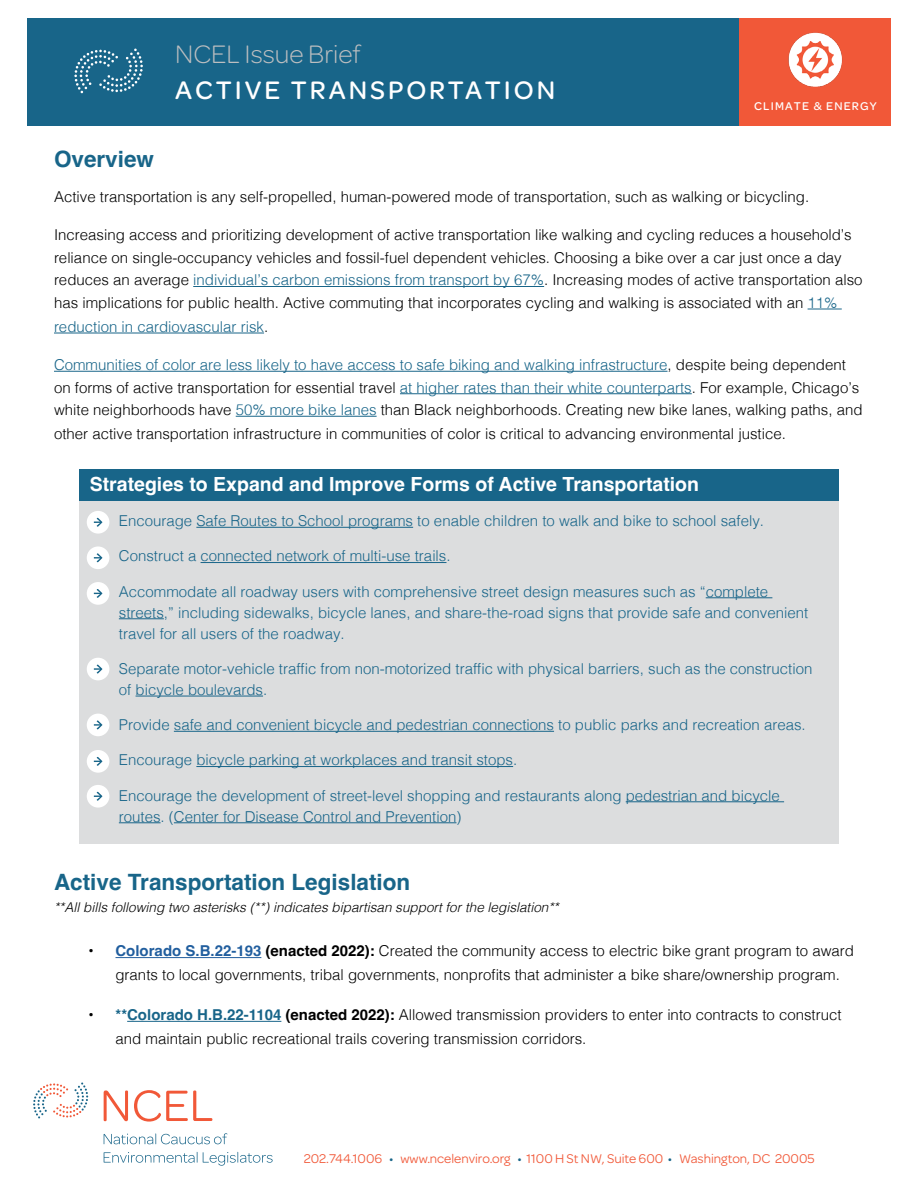
<style>
.page{position:relative;width:918px;height:1188px;background:#fff}
.page>*{position:absolute;margin:0;border:0;box-sizing:border-box;transform-origin:0 0}
.t1{font:500 27px "Omnes";letter-spacing:.11em;color:#fff}
.t2{font:300 27px "Omnes";color:#bcbec0}
.t3{font:700 22.5px "Helvetica";color:#186589}
.t4{font:700 19.5px "Helvetica";color:#fff}
.t5{font:300 15px/22.5px "Helvetica";color:#000}
.t6{font:300 15px/21px "Helvetica";color:#186589}
.t7{font:italic 300 13.5px "Helvetica";color:#000}
.t8{font:13.5px "Omnes";color:#f15838}
.t9{font:500 12px "Omnes";letter-spacing:.1em;color:#fff}
.s1{color:#186589}
.s2{color:#000}
.s3{font-weight:700}
.s4{font-weight:700;color:#215e9e}
.s5{font-weight:700;color:#186589}
</style>
<div class="page">
<div style="left:27px;top:18px;width:730px;height:108px;background:#186589"></div>
<div style="left:740px;top:18px;width:151px;height:108px;background:#f15838"></div>
<svg style="left:74px;top:49px;width:69px;height:44px"></svg>
<img style="left:788px;top:32px;width:55px;height:55px">
<svg style="left:104px;top:1133px;width:123px;height:11px"></svg>
<svg style="left:104px;top:1152px;width:169px;height:14px"></svg>
<svg style="left:104px;top:1091px;width:24px;height:30px"></svg>
<svg style="left:134px;top:1090px;width:78px;height:32px"></svg>
<svg style="left:33px;top:1083px;width:55px;height:36px"></svg>
<div style="left:79px;top:469px;width:760px;height:375px;background:#dcddde"></div>
<div style="left:79px;top:469px;width:760px;height:31px;background:#186589"></div>
<hr style="left:196px;top:527px;width:217px;height:1px;background:#186589">
<hr style="left:201px;top:562px;width:245px;height:1px;background:#186589">
<hr style="left:706px;top:597px;width:66px;height:1px;background:#186589">
<hr style="left:119px;top:618px;width:45px;height:1px;background:#186589">
<hr style="left:136px;top:696px;width:127px;height:1px;background:#186589">
<hr style="left:174px;top:731px;width:380px;height:1px;background:#186589">
<hr style="left:196px;top:766px;width:317px;height:1px;background:#186589">
<hr style="left:626px;top:801px;width:158px;height:1px;background:#186589">
<hr style="left:119px;top:822px;width:42px;height:1px;background:#186589">
<hr style="left:174px;top:822px;width:282px;height:1px;background:#186589">
<hr style="left:116px;top:957px;width:145px;height:1px;background:#215e9e">
<hr style="left:127px;top:1021px;width:154px;height:1px;background:#186589">
<hr style="left:193px;top:286px;width:351px;height:1px;background:#186589">
<hr style="left:808px;top:309px;width:34px;height:1px;background:#186589">
<hr style="left:54px;top:333px;width:210px;height:1px;background:#186589">
<hr style="left:54px;top:371px;width:614px;height:1px;background:#186589">
<hr style="left:400px;top:393px;width:292px;height:1px;background:#186589">
<hr style="left:236px;top:416px;width:141px;height:1px;background:#186589">
<div style="left:87px;top:511px;width:22px;height:23px;background:#fff;border-radius:50%"></div>
<svg style="left:94px;top:518px;width:8px;height:9px"></svg>
<div style="left:87px;top:546px;width:22px;height:23px;background:#fff;border-radius:50%"></div>
<svg style="left:94px;top:553px;width:8px;height:9px"></svg>
<div style="left:87px;top:582px;width:22px;height:23px;background:#fff;border-radius:50%"></div>
<svg style="left:94px;top:589px;width:8px;height:9px"></svg>
<div style="left:87px;top:658px;width:22px;height:22px;background:#fff;border-radius:50%"></div>
<svg style="left:94px;top:665px;width:8px;height:8px"></svg>
<div style="left:87px;top:714px;width:22px;height:22px;background:#fff;border-radius:50%"></div>
<svg style="left:94px;top:721px;width:8px;height:8px"></svg>
<div style="left:87px;top:750px;width:22px;height:23px;background:#fff;border-radius:50%"></div>
<svg style="left:94px;top:757px;width:8px;height:9px"></svg>
<div style="left:87px;top:785px;width:22px;height:23px;background:#fff;border-radius:50%"></div>
<svg style="left:94px;top:792px;width:8px;height:9px"></svg>
<h1 class="t2" style="left:175px;top:37px;width:187px">NCEL Issue Brief</h1>
<h1 class="t1" style="left:175px;top:71px;width:381px">ACTIVE TRANSPORTATION</h1>
<p class="t9" style="left:754px;top:97px;width:124px">CLIMATE &amp; ENERGY</p>
<h2 class="t3" style="left:54px;top:145px;width:102px">Overview</h2>
<p class="t5" style="left:54px;top:184px;width:757px">Active transportation is any self-propelled, human-powered mode of transportation, such as walking or bicycling.</p>
<p class="t5" style="left:54px;top:223px;width:810px">Increasing access and prioritizing development of active transportation like walking and cycling reduces a household’s reliance on single-occupancy vehicles and fossil-fuel dependent vehicles. Choosing a bike over a car just once a day reduces an average <span class="s1">individual’s carbon emissions from transport by 67%</span>. Increasing modes of active transportation also has implications for public health. Active commuting that incorporates cycling and walking is associated with an <span class="s1">11%</span></p>
<p class="t6" style="left:54px;top:315px;width:216px">reduction in cardiovascular risk<span class="s2">.</span></p>
<p class="t5" style="left:54px;top:352px;width:810px"><span class="s1">Communities of color are less likely to have access to safe biking and walking infrastructure</span>, despite being dependent on forms of active transportation for essential travel <span class="s1">at higher rates than their white counterparts</span>. For example, Chicago’s white neighborhoods have <span class="s1">50% more bike lanes</span> than Black neighborhoods. Creating new bike lanes, walking paths, and</p>
<p class="t5" style="left:54px;top:421px;width:733px">other active transportation infrastructure in communities of color is critical to advancing environmental justice.</p>
<h3 class="t4" style="left:90px;top:473px;width:611px">Strategies to Expand and Improve Forms of Active Transportation</h3>
<p class="t6" style="left:119px;top:509px;width:647px">Encourage Safe Routes to School programs to enable children to walk and bike to school safely.</p>
<p class="t6" style="left:119px;top:545px;width:333px">Construct a connected network of multi-use trails.</p>
<p class="t6" style="left:119px;top:580px;width:691px">Accommodate all roadway users with comprehensive street design measures such as “complete streets,” including sidewalks, bicycle lanes, and share-the-road signs that provide safe and convenient travel for all users of the roadway.</p>
<p class="t6" style="left:119px;top:657px;width:695px">Separate motor-vehicle traffic from non-motorized traffic with physical barriers, such as the construction of bicycle boulevards.</p>
<p class="t6" style="left:119px;top:713px;width:688px">Provide safe and convenient bicycle and pedestrian connections to public parks and recreation areas.</p>
<p class="t6" style="left:119px;top:749px;width:400px">Encourage bicycle parking at workplaces and transit stops.</p>
<p class="t6" style="left:119px;top:784px;width:663px">Encourage the development of street-level shopping and restaurants along pedestrian and bicycle routes. (Center for Disease Control and Prevention)</p>
<h2 class="t3" style="left:54px;top:869px;width:358px">Active Transportation Legislation</h2>
<p class="t7" style="left:54px;top:896px;width:506px">**All bills following two asterisks (**) indicates bipartisan support for the legislation**</p>
<p class="t5" style="left:115px;top:938px;width:740px;line-height:24px;text-indent:-27px"><span class="s3">•</span> <span class="s4">Colorado S.B.22-193</span> <span class="s3">(enacted 2022):</span> Created the community access to electric bike grant program to award grants to local governments, tribal governments, nonprofits that administer a bike share/ownership program.</p>
<p class="t5" style="left:115px;top:1002px;width:728px;line-height:24px;text-indent:-27px"><span class="s3">•</span> <span class="s5">**Colorado H.B.22-1104</span> <span class="s3">(enacted 2022):</span> Allowed transmission providers to enter into contracts to construct and maintain public recreational trails covering transmission corridors.</p>
<p class="t8" style="left:304px;top:1150px;width:512px">202.744.1006 <span class="s1">•</span> www.ncelenviro.org <span class="s1">•</span> 1100 H St NW, Suite 600 <span class="s1">•</span> Washington, DC 20005</p>
</div>
